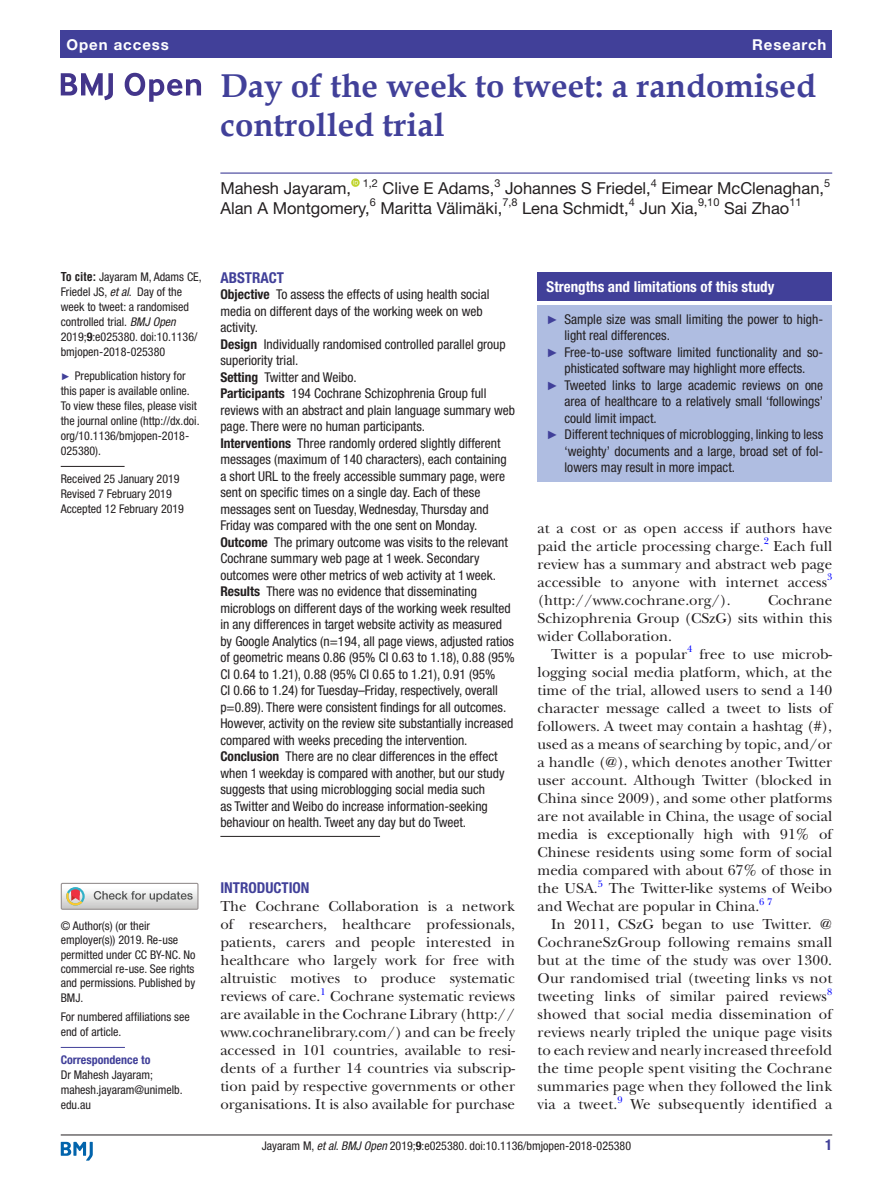
<style>
.page{position:relative;width:893px;height:1191px;background:#fff}
.page>*{position:absolute;margin:0;border:0;box-sizing:border-box;transform-origin:0 0}
.t1{font:700 33px/39px "Book Antiqua";color:#414099}
.t2{font:16.5px "Helvetica Neue LT Std";color:#231f20}
.t3{font:15px/18px "New Baskerville";color:#231f20;text-align:justify}
.t4{font:700 condensed 15px "Helvetica Neue LT Std";color:#fff}
.t5{font:700 condensed 15px "Helvetica Neue LT Std";color:#414099}
.t6{font:700 15px "Helvetica Neue LT Std";letter-spacing:.065em;color:#fff}
.t7{font:condensed 13.5px/16.5px "Helvetica Neue LT Std";color:#231f20}
.t8{font:condensed 12px/15px "Helvetica Neue LT Std";color:#231f20}
.t9{font:700 condensed 12px "Helvetica Neue LT Std";color:#414099}
.t10{font:10.95px "Helvetica Neue LT Std";color:#231f20}
.t11{font:9.9px "New Baskerville";color:#00f}
.s1{font-family:"Helvetica LT Std";font-weight:700}
.s2{font-style:italic}
.s3{font-weight:700}
.s4{font-family:"Arial";font-stretch:normal;font-size:9.75px;color:#414099}
.s5{font-family:"Arial";font-stretch:normal;font-size:12px;color:#414099}
</style>
<div class="page">
<hr style="left:61px;top:1134px;width:771px;height:1px;background:#231f20">
<svg style="left:61px;top:1141px;width:32px;height:19px"></svg>
<div style="left:61px;top:31px;width:771px;height:27px;background:#414099"></div>
<hr style="left:220px;top:172px;width:612px;height:2px;background:#414099">
<svg style="left:351px;top:178px;width:9px;height:9px"></svg>
<hr style="left:61px;top:466px;width:64px;height:1px;background:#231f20">
<hr style="left:61px;top:1047px;width:64px;height:1px;background:#414099">
<svg style="left:61px;top:73px;width:52px;height:27px"></svg>
<svg style="left:125px;top:73px;width:76px;height:29px"></svg>
<div style="left:61px;top:882px;width:138px;height:27px;border:1px solid #969090"></div>
<svg style="left:61px;top:883px;width:137px;height:26px"></svg>
<hr style="left:220px;top:836px;width:160px;height:1px;background:#231f20">
<div style="left:538px;top:272px;width:294px;height:29px;background:#414099"></div>
<div style="left:538px;top:305px;width:294px;height:176px;background:#afbde1"></div>
<p class="t6" style="left:66px;top:35px;width:104px">Open access</p>
<p class="t6" style="left:752px;top:35px;width:76px">Research</p>
<h1 class="t1" style="left:220px;top:66px;width:597px">Day of the week to tweet: a randomised controlled trial</h1>
<p class="t2" style="left:220px;top:179px;width:132px">Mahesh Jayaram,</p>
<p class="t10" style="left:363px;top:176px;width:17px">1,2</p>
<p class="t2" style="left:382px;top:179px;width:113px">Clive E Adams,</p>
<p class="t10" style="left:494px;top:176px;width:8px">3</p>
<p class="t2" style="left:505px;top:179px;width:147px">Johannes S Friedel,</p>
<p class="t10" style="left:651px;top:176px;width:8px">4</p>
<p class="t2" style="left:661px;top:179px;width:164px">Eimear McClenaghan,</p>
<p class="t10" style="left:824px;top:176px;width:8px">5</p>
<p class="t2" style="left:220px;top:198px;width:151px">Alan A Montgomery,</p>
<p class="t10" style="left:370px;top:196px;width:8px">6</p>
<p class="t2" style="left:381px;top:198px;width:123px">Maritta Välimäki,</p>
<p class="t10" style="left:502px;top:196px;width:17px">7,8</p>
<p class="t2" style="left:522px;top:198px;width:108px">Lena Schmidt,</p>
<p class="t10" style="left:629px;top:196px;width:8px">4</p>
<p class="t2" style="left:639px;top:198px;width:60px">Jun Xia,</p>
<p class="t10" style="left:698px;top:196px;width:23px">9,10</p>
<p class="t2" style="left:724px;top:198px;width:67px">Sai Zhao</p>
<p class="t10" style="left:789px;top:196px;width:14px">11</p>
<p class="t8" style="left:61px;top:269px;width:142px"><span class="s1">To cite:</span> Jayaram M, Adams CE,<br>Friedel JS, <span class="s2">et al</span>. Day of the week to tweet: a randomised controlled trial. <span class="s2">BMJ Open<br></span>2019;<span class="s3">9</span>:e025380. doi:10.1136/ bmjopen-2018-025380</p>
<p class="t8" style="left:61px;top:368px;width:140px"><span class="s4">►</span> Prepublication history for this paper is available online.<br>To view these files, please visit the journal online (http://dx.doi. org/10.1136/bmjopen-2018-<br>025380).</p>
<p class="t8" style="left:61px;top:471px;width:125px">Received 25 January 2019<br>Revised 7 February 2019<br>Accepted 12 February 2019</p>
<p class="t8" style="left:61px;top:918px;width:136px;line-height:14.4px">© Author(s) (or their employer(s)) 2019. Re-use permitted under CC BY-NC. No commercial re-use. See rights and permissions. Published by<br>BMJ.</p>
<p class="t8" style="left:61px;top:1009px;width:130px">For numbered affiliations see end of article.</p>
<p class="t9" style="left:61px;top:1052px;width:91px">Correspondence to</p>
<p class="t8" style="left:61px;top:1067px;width:123px">Dr Mahesh Jayaram; mahesh.jayaram@unimelb. edu.au</p>
<p class="t5" style="left:220px;top:268px;width:65px">Abstract</p>
<p class="t7" style="left:220px;top:286px;width:296px"><span class="s3">Objective</span> To assess the effects of using health social media on different days of the working week on web activity.<br><span class="s3">Design</span> Individually randomised controlled parallel group superiority trial.<br><span class="s3">Setting</span> Twitter and Weibo.<br><span class="s3">Participants</span> 194 Cochrane Schizophrenia Group full reviews with an abstract and plain language summary web page. There were no human participants.<br><span class="s3">Interventions</span> Three randomly ordered slightly different messages (maximum of 140 characters), each containing a short URL to the freely accessible summary page, were sent on specific times on a single day. Each of these messages sent on Tuesday, Wednesday, Thursday and Friday was compared with the one sent on Monday.<br><span class="s3">Outcome</span> The primary outcome was visits to the relevant Cochrane summary web page at 1week. Secondary outcomes were other metrics of web activity at 1week.<br><span class="s3">Results</span> There was no evidence that disseminating microblogs on different days of the working week resulted in any differences in target website activity as measured by Google Analytics (n=194, all page views, adjusted ratios of geometric means 0.86 (95% CI 0.63 to 1.18), 0.88 (95% CI 0.64 to 1.21), 0.88 (95% CI 0.65 to 1.21), 0.91 (95%<br>CI 0.66 to 1.24) for Tuesday–Friday, respectively, overall p=0.89). There were consistent findings for all outcomes.<br>However, activity on the review site substantially increased compared with weeks preceding the intervention.<br><span class="s3">Conclusion</span> There are no clear differences in the effect when 1weekday is compared with another, but our study suggests that using microblogging social media such<br>as Twitter and Weibo do increase information-seeking behaviour on health. Tweet any day but do Tweet.</p>
<p class="t5" style="left:220px;top:879px;width:91px">Introduction</p>
<p class="t3" style="left:220px;top:897px;width:296px">The Cochrane Collaboration is a network of researchers, healthcare professionals, patients, carers and people interested in healthcare who largely work for free with altruistic motives to produce systematic reviews of care.<sup>1</sup> Cochrane systematic reviews are available in the Cochrane Library (http:// www.cochranelibrary.com/) and can be freely accessed in 101 countries, available to resi&shy;dents of a further 14 countries via subscrip&shy;tion paid by respective governments or other organisations. It is also available for purchase</p>
<p class="t4" style="left:547px;top:277px;width:229px">Strengths and limitations of this study</p>
<p class="t7" style="left:547px;top:310px;width:278px"><span class="s5">►</span> Sample size was small limiting the power to high-</p>
<p class="t7" style="left:565px;top:327px;width:107px">light real differences.</p>
<p class="t7" style="left:547px;top:343px;width:278px"><span class="s5">►</span> Free-to-use software limited functionality and so-</p>
<p class="t7" style="left:565px;top:360px;width:242px">phisticated software may highlight more effects.</p>
<p class="t7" style="left:547px;top:376px;width:278px"><span class="s5">►</span> Tweeted links to large academic reviews on one</p>
<p class="t7" style="left:565px;top:393px;width:260px">area of healthcare to a relatively small ‘followings’</p>
<p class="t7" style="left:565px;top:409px;width:94px">could limit impact.</p>
<p class="t7" style="left:547px;top:426px;width:278px"><span class="s5">►</span> Different techniques of microblogging, linking to less</p>
<p class="t7" style="left:565px;top:442px;width:260px">‘weighty’ documents and a large, broad set of fol-</p>
<p class="t7" style="left:565px;top:459px;width:172px">lowers may result in more impact.</p>
<p class="t3" style="left:538px;top:519px;width:296px">at a cost or as open access if authors have paid the article processing charge.<sup>2</sup> Each full review has a summary and abstract web page accessible to anyone with internet access</p>
<p class="t11" style="left:827px;top:571px;width:7px">3</p>
<p class="t3" style="left:538px;top:591px;width:195px">(http://www.cochrane.org/).</p>
<p class="t3" style="left:768px;top:591px;width:66px">Cochrane</p>
<p class="t3" style="left:538px;top:609px;width:296px">Schizophrenia Group (CSzG) sits within this</p>
<p class="t3" style="left:538px;top:627px;width:136px">wider Collaboration.</p>
<p class="t3" style="left:551px;top:645px;width:138px">Twitter is a popular</p>
<p class="t11" style="left:687px;top:643px;width:7px">4</p>
<p class="t3" style="left:538px;top:645px;width:296px;text-indent:162px">free to use microb&shy;logging social media platform, which, at the time of the trial, allowed users to send a 140 character message called a tweet to lists of followers. A tweet may contain a hashtag (#), used as a means of searching by topic, and/or a handle (@), which denotes another Twitter user account. Although Twitter (blocked in China since 2009), and some other platforms are not available in China, the usage of social media is exceptionally high with 91% of Chinese residents using some form of social media compared with about 67% of those in the USA.<sup>5</sup> The Twitter-like systems of Weibo and Wechat are popular in China.</p>
<p class="t11" style="left:759px;top:895px;width:14px">6 7</p>
<p class="t3" style="left:538px;top:915px;width:296px;text-indent:14px">In 2011, CSzG began to use Twitter. @ CochraneSzGroup following remains small but at the time of the study was over 1300.<br>Our randomised trial (tweeting links vs not tweeting links of similar paired reviews</p>
<p class="t11" style="left:827px;top:985px;width:7px">8</p>
<p class="t3" style="left:538px;top:1005px;width:296px">showed that social media dissemination of reviews nearly tripled the unique page visits to each review and nearly increased threefold the time people spent visiting the Cochrane summaries page when they followed the link via a tweet.</p>
<p class="t11" style="left:617px;top:1093px;width:7px">9</p>
<p class="t3" style="left:630px;top:1095px;width:203px">We subsequently identified a</p>
<p class="t8" style="left:262px;top:1137px;width:371px">Jayaram M, <span class="s2">et al</span>. <span class="s2">BMJ Open</span> 2019;<span class="s3">9</span>:e025380. doi:10.1136/bmjopen-2018-025380</p>
<p class="t5" style="left:825px;top:1135px;width:9px">1</p>
</div>
